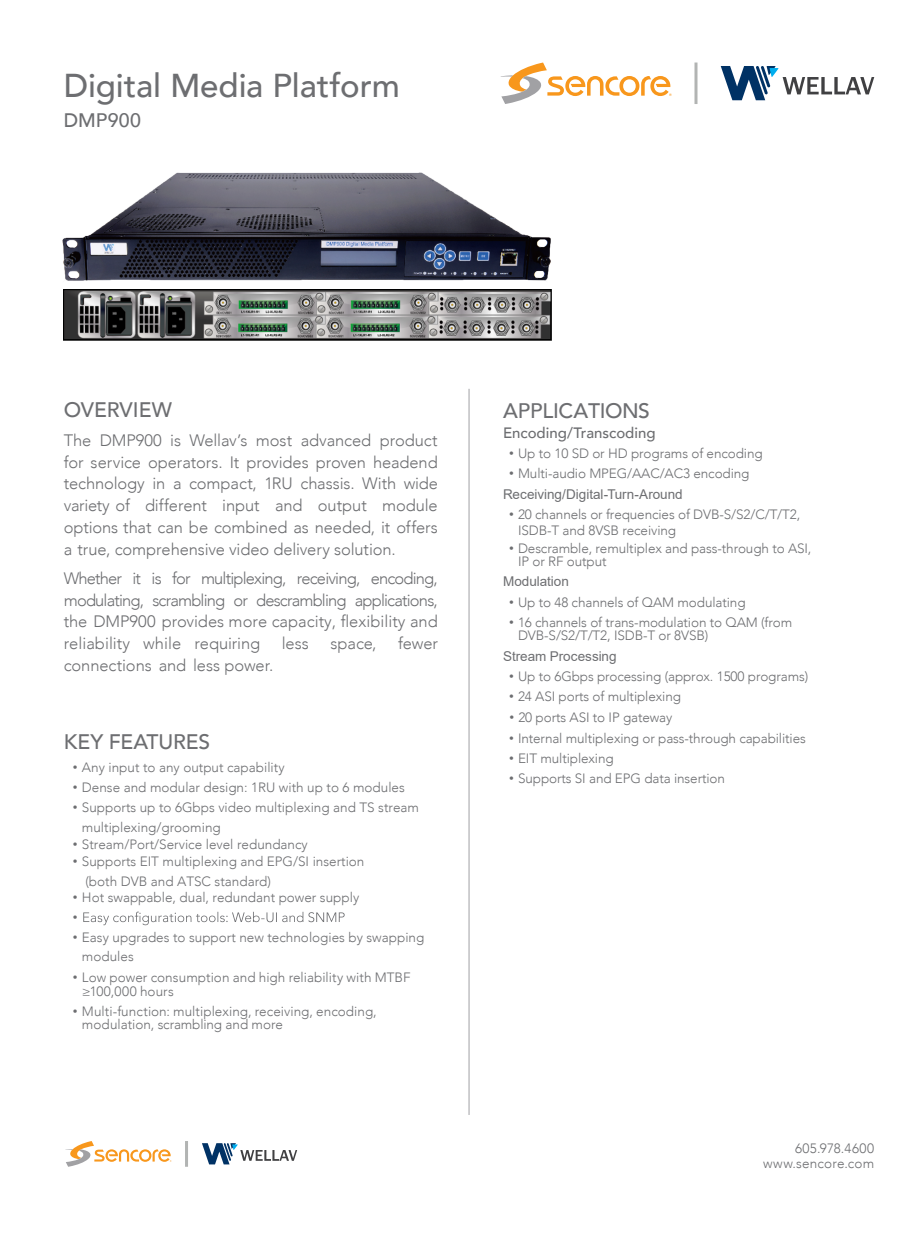
<style>
.page{position:relative;width:919px;height:1238px;background:#fff}
.page>*{position:absolute;margin:0;border:0;box-sizing:border-box;transform-origin:0 0}
.t1{font:500 33px "Avenir LT Com";color:#6d6e71}
.t2{font:500 21px "Avenir LT Com";letter-spacing:-.01em;color:#6d6e71}
.t3{font:500 19.5px "Avenir LT Com";letter-spacing:.01em;color:#6d6e71}
.t4{font:300 16.5px/21.8px "Avenir LT Com";letter-spacing:-.005em;color:#6d6e71;text-align:justify}
.t5{font:500 15px "Avenir LT Com";color:#6d6e71}
.t6{font:300 13.5px/13.5px "Avenir LT Com";color:#6d6e71}
.t7{font:13.5px "Arial";color:#6d6e71}
.s1{font-family:"Arial";font-weight:400}
</style>
<div class="page">
<hr style="left:468px;top:389px;width:1px;height:725px;background:#a1a1a4">
<img style="left:64px;top:289px;width:487px;height:51px">
<img style="left:62px;top:173px;width:489px;height:108px">
<svg style="left:500px;top:62px;width:171px;height:42px"></svg>
<svg style="left:720px;top:66px;width:154px;height:34px"></svg>
<hr style="left:694px;top:62px;width:3px;height:42px;background:#b2b4b3">
<svg style="left:65px;top:1141px;width:106px;height:25px"></svg>
<svg style="left:202px;top:1143px;width:95px;height:21px"></svg>
<hr style="left:185px;top:1140px;width:3px;height:26px;background:#b2b4b3">
<svg style="left:83px;top:911px;width:261px;height:14px"></svg>
<h1 class="t1" style="left:64px;top:66px;width:337px">Digital Media Platform</h1>
<h3 class="t3" style="left:64px;top:109px;width:79px">DMP900</h3>
<h2 class="t2" style="left:64px;top:397px;width:110px">OVERVIEW</h2>
<p class="t4" style="left:64px;top:429px;width:375px">The DMP900 is Wellav’s most advanced product for service operators. It provides proven headend technology in a compact, 1RU chassis. With wide variety of different input and output module options that can be combined as needed, it offers a true, comprehensive video delivery solution.</p>
<p class="t4" style="left:64px;top:567px;width:375px">Whether it is for multiplexing, receiving, encoding, modulating, scrambling or descrambling applications, the DMP900 provides more capacity, flexibility and reliability while requiring</p>
<p class="t4" style="left:282px;top:632px;width:29px">less</p>
<p class="t4" style="left:330px;top:632px;width:48px">space,</p>
<p class="t4" style="left:398px;top:632px;width:41px">fewer</p>
<p class="t4" style="left:64px;top:654px;width:211px">connections and less power.</p>
<h2 class="t2" style="left:64px;top:729px;width:148px">KEY FEATURES</h2>
<p class="t6" style="left:73px;top:760px;width:213px"><span class="s1">•</span> Any input to any output capability</p>
<p class="t6" style="left:73px;top:780px;width:333px"><span class="s1">•</span> Dense and modular design: 1RU with up to 6 modules</p>
<p class="t6" style="left:82px;top:798px;width:338px;line-height:19.2px;text-indent:-9px"><span class="s1">•</span> Supports up to 6Gbps video multiplexing and TS stream multiplexing/grooming</p>
<p class="t6" style="left:73px;top:837px;width:236px"><span class="s1">•</span> Stream/Port/Service level redundancy</p>
<p class="t6" style="left:85px;top:852px;width:280px;line-height:19.2px;text-indent:-13px"><span class="s1">•</span> Supports EIT multiplexing and EPG/SI insertion (both DVB and ATSC standard)</p>
<p class="t6" style="left:73px;top:890px;width:288px"><span class="s1">•</span> Hot swappable, dual, redundant power supply</p>
<p class="t7" style="left:73px;top:907px;width:6px">•</p>
<p class="t6" style="left:82px;top:928px;width:344px;line-height:19.2px;text-indent:-9px"><span class="s1">•</span> Easy upgrades to support new technologies by swapping modules</p>
<p class="t6" style="left:82px;top:970px;width:330px;text-indent:-9px"><span class="s1">•</span> Low power consumption and high reliability with MTBF ≥100,000 hours</p>
<p class="t6" style="left:82px;top:1004px;width:296px;text-indent:-9px"><span class="s1">•</span> Multi-function: multiplexing, receiving, encoding, modulation, scrambling and more</p>
<h2 class="t2" style="left:503px;top:398px;width:148px">APPLICATIONS</h2>
<p class="t5" style="left:503px;top:424px;width:154px">Encoding/Transcoding</p>
<p class="t6" style="left:509px;top:446px;width:255px"><span class="s1">•</span> Up to 10 SD or HD programs of encoding</p>
<p class="t6" style="left:509px;top:467px;width:242px"><span class="s1">•</span> Multi-audio MPEG/AAC/AC3 encoding</p>
<p class="t7" style="left:503px;top:484px;width:181px">Receiving/Digital-Turn-Around</p>
<p class="t6" style="left:518px;top:506px;width:284px;line-height:16.2px;text-indent:-9px"><span class="s1">•</span> 20 channels or frequencies of DVB-S/S2/C/T/T2,<br>ISDB-T and 8VSB receiving</p>
<p class="t6" style="left:518px;top:541px;width:295px;text-indent:-9px"><span class="s1">•</span> Descramble, remultiplex and pass-through to ASI,<br>IP or RF output</p>
<p class="t7" style="left:503px;top:572px;width:67px">Modulation</p>
<p class="t6" style="left:509px;top:595px;width:238px"><span class="s1">•</span> Up to 48 channels of QAM modulating</p>
<p class="t6" style="left:518px;top:615px;width:276px;text-indent:-9px"><span class="s1">•</span> 16 channels of trans-modulation to QAM (from<br>DVB-S/S2/T/T2, ISDB-T or 8VSB)</p>
<p class="t7" style="left:503px;top:646px;width:115px">Stream Processing</p>
<p class="t6" style="left:509px;top:669px;width:301px"><span class="s1">•</span> Up to 6Gbps processing (approx. 1500 programs)</p>
<p class="t6" style="left:509px;top:689px;width:173px"><span class="s1">•</span> 24 ASI ports of multiplexing</p>
<p class="t6" style="left:509px;top:710px;width:164px"><span class="s1">•</span> 20 ports ASI to IP gateway</p>
<p class="t6" style="left:509px;top:731px;width:298px"><span class="s1">•</span> Internal multiplexing or pass-through capabilities</p>
<p class="t6" style="left:509px;top:751px;width:106px"><span class="s1">•</span> EIT multiplexing</p>
<p class="t6" style="left:509px;top:771px;width:217px"><span class="s1">•</span> Supports SI and EPG data insertion</p>
<p class="t6" style="left:763px;top:1141px;width:113px;line-height:15px;text-align:right">605.978.4600 www.sencore.com</p>
</div>
